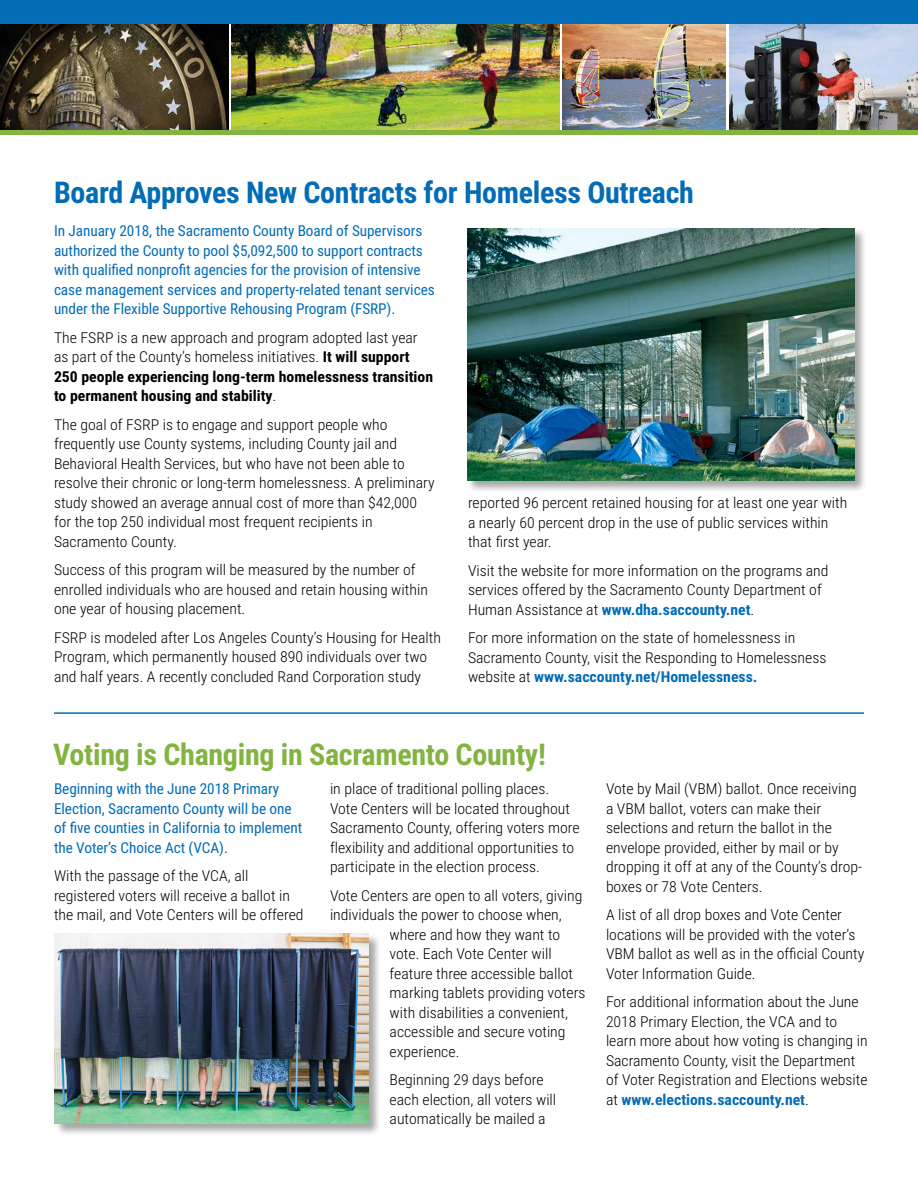
<style>
.page{position:relative;width:918px;height:1188px;background:#fff}
.page>*{position:absolute;margin:0;border:0;box-sizing:border-box;transform-origin:0 0}
.t1{font:700 30px "Roboto Condensed";letter-spacing:-.01em;color:#036cb6}
.t2{font:700 30px "Roboto Condensed";letter-spacing:-.01em;color:#83b441}
.t3{font:300 15px/19.5px "Roboto Condensed";color:#000;scale:1.05 1}
.t4{font:15px/19.5px "Roboto Condensed";letter-spacing:-.005em;color:#036cb6}
.t5{font:700 15px/19.5px "Roboto Condensed";color:#000;scale:1.05 1}
.s1{font-weight:300}
.s2{font-weight:700;color:#036cb6}
</style>
<div class="page">
<img style="left:729px;top:23px;width:189px;height:107px">
<img style="left:0;top:23px;width:228px;height:107px">
<img style="left:231px;top:23px;width:328px;height:107px">
<img style="left:562px;top:23px;width:163px;height:107px">
<div style="left:0;top:130px;width:918px;height:5px;background:#83b441"></div>
<div style="left:0;top:0;width:918px;height:23px;background:#036cb6"></div>
<hr style="left:54px;top:712px;width:810px;height:2px;background:#036cb6">
<div style="left:467px;top:228px;width:400px;height:265px;background:#000;opacity:.35"></div>
<img style="left:467px;top:229px;width:387px;height:252px">
<div style="left:54px;top:934px;width:327px;height:202px;background:#000;opacity:.35"></div>
<img style="left:55px;top:934px;width:314px;height:189px">
<h1 class="t1" style="left:54px;top:171px;width:642px">Board Approves New Contracts for Homeless Outreach</h1>
<p class="t4" style="left:54px;top:220px;width:382px">In January 2018, the Sacramento County Board of Supervisors authorized the County to pool $5,092,500 to support contracts with qualified nonprofit agencies for the provision of intensive case management services and property-related tenant services under the Flexible Supportive Rehousing Program (FSRP).</p>
<p class="t5" style="left:54px;top:327px;width:363px"><span class="s1">The FSRP is a new approach and program adopted last year as part of the County’s homeless initiatives.</span> It will support 250 people experiencing long-term homelessness transition to permanent housing and stability<span class="s1">.</span></p>
<p class="t3" style="left:54px;top:414px;width:364px">The goal of FSRP is to engage and support people who frequently use County systems, including County jail and Behavioral Health Services, but who have not been able to resolve their chronic or long-term homelessness. A preliminary study showed an average annual cost of more than $42,000 for the top 250 individual most frequent recipients in Sacramento County.</p>
<p class="t3" style="left:54px;top:559px;width:358px">Success of this program will be measured by the number of enrolled individuals who are housed and retain housing within one year of housing placement.</p>
<p class="t3" style="left:54px;top:627px;width:370px">FSRP is modeled after Los Angeles County’s Housing for Health<br>Program, which permanently housed 890 individuals over two and half years. A recently concluded Rand Corporation study</p>
<p class="t3" style="left:468px;top:493px;width:363px">reported 96 percent retained housing for at least one year with a nearly 60 percent drop in the use of public services within that first year.</p>
<p class="t3" style="left:468px;top:560px;width:345px">Visit the website for more information on the programs and services offered by the Sacramento County Department of<br>Human Assistance at <span class="s2">www.dha.saccounty.net</span>.</p>
<p class="t3" style="left:468px;top:628px;width:343px">For more information on the state of homelessness in<br>Sacramento County, visit the Responding to Homelessness website at <span class="s2">www.saccounty.net/Homelessness.</span></p>
<h1 class="t2" style="left:53px;top:733px;width:494px">Voting is Changing in Sacramento County!</h1>
<p class="t3" style="left:330px;top:779px;width:239px">in place of traditional polling places.<br>Vote Centers will be located throughout Sacramento County, offering voters more flexibility and additional opportunities to participate in the election process.</p>
<p class="t3" style="left:330px;top:885px;width:242px">Vote Centers are open to all voters, giving individuals the power to choose when,</p>
<p class="t3" style="left:390px;top:924px;width:188px">where and how they want to vote. Each Vote Center will feature three accessible ballot marking tablets providing voters with disabilities a convenient, accessible and secure voting experience.</p>
<p class="t3" style="left:390px;top:1070px;width:160px">Beginning 29 days before each election, all voters will automatically be mailed a</p>
<p class="t4" style="left:54px;top:779px;width:250px">Beginning with the June 2018 Primary Election, Sacramento County will be one of five counties in California to implement the Voter’s Choice Act (VCA).</p>
<p class="t3" style="left:54px;top:866px;width:239px">With the passage of the VCA, all registered voters will receive a ballot in the mail, and Vote Centers will be offered</p>
<p class="t3" style="left:606px;top:779px;width:246px">Vote by Mail (VBM) ballot. Once receiving a VBM ballot, voters can make their selections and return the ballot in the envelope provided, either by mail or by dropping it off at any of the County’s drop&shy;boxes or 78 Vote Centers.</p>
<p class="t3" style="left:606px;top:905px;width:248px">A list of all drop boxes and Vote Center locations will be provided with the voter’s VBM ballot as well as in the official County Voter Information Guide.</p>
<p class="t3" style="left:606px;top:992px;width:251px">For additional information about the June 2018 Primary Election, the VCA and to learn more about how voting is changing in Sacramento County, visit the Department of Voter Registration and Elections website at <span class="s2">www.elections.saccounty.net</span>.</p>
</div>
